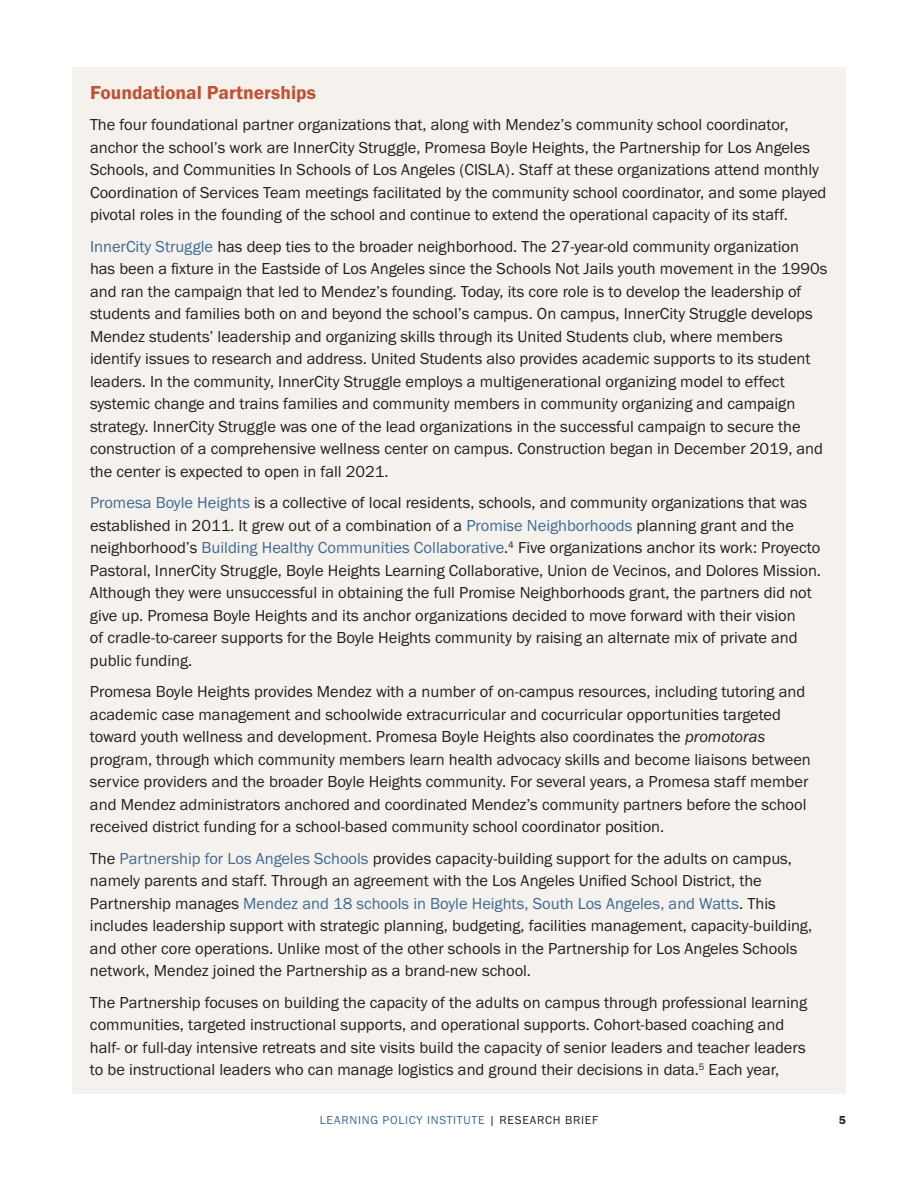
<style>
.page{position:relative;width:918px;height:1188px;background:#fff}
.page>*{position:absolute;margin:0;border:0;box-sizing:border-box;transform-origin:0 0}
.t1{font:19.5px "Franklin Gothic URW Dem";color:#c25131}
.t2{font:16.5px/22.5px "Franklin Gothic URW Boo";color:#231f20}
.t3{font:12px "Franklin Gothic URW Boo";letter-spacing:.06em;color:#3e6a91}
.t4{font:12px "Franklin Gothic URW Dem";color:#231f20}
.s1{color:#3e6a91}
.s2{font-family:"Franklin Gothic URW Boo Ita"}
.s3{color:#231f20}
</style>
<div class="page">
<div style="left:72px;top:67px;width:774px;height:51px;background:#f5f2ee"></div>
<div style="left:72px;top:101px;width:774px;height:138px;background:#f5f2ee"></div>
<div style="left:72px;top:223px;width:774px;height:273px;background:#f5f2ee"></div>
<div style="left:72px;top:479px;width:774px;height:206px;background:#f5f2ee"></div>
<div style="left:72px;top:668px;width:774px;height:183px;background:#f5f2ee"></div>
<div style="left:72px;top:835px;width:774px;height:160px;background:#f5f2ee"></div>
<div style="left:72px;top:979px;width:774px;height:115px;background:#f5f2ee"></div>
<p class="t1" style="left:90px;top:80px;width:227px">Foundational Partnerships</p>
<p class="t2" style="left:90px;top:113px;width:738px">The four foundational partner organizations that, along with Mendez’s community school coordinator, anchor the school’s work are InnerCity Struggle, Promesa Boyle Heights, the Partnership for Los Angeles Schools, and Communities In Schools of Los Angeles (CISLA). Staff at these organizations attend monthly Coordination of Services Team meetings facilitated by the community school coordinator, and some played pivotal roles in the founding of the school and continue to extend the operational capacity of its staff.</p>
<p class="t2" style="left:90px;top:234px;width:739px"><span class="s1">InnerCity Struggle</span> has deep ties to the broader neighborhood. The 27-year-old community organization has been a fixture in the Eastside of Los Angeles since the Schools Not Jails youth movement in the 1990s and ran the campaign that led to Mendez’s founding. Today, its core role is to develop the leadership of students and families both on and beyond the school’s campus. On campus, InnerCity Struggle develops Mendez students’ leadership and organizing skills through its United Students club, where members identify issues to research and address. United Students also provides academic supports to its student leaders. In the community, InnerCity Struggle employs a multigenerational organizing model to effect systemic change and trains families and community members in community organizing and campaign strategy. InnerCity Struggle was one of the lead organizations in the successful campaign to secure the construction of a comprehensive wellness center on campus. Construction began in December 2019, and the center is expected to open in fall 2021.</p>
<p class="t2" style="left:90px;top:491px;width:732px"><span class="s1">Promesa Boyle Heights</span> is a collective of local residents, schools, and community organizations that was established in 2011. It grew out of a combination of a <span class="s1">Promise Neighborhoods</span> planning grant and the neighborhood’s <span class="s1">Building Healthy Communities Collaborative</span>.<sup>4</sup> Five organizations anchor its work: Proyecto Pastoral, InnerCity Struggle, Boyle Heights Learning Collaborative, Union de Vecinos, and Dolores Mission.<br>Although they were unsuccessful in obtaining the full Promise Neighborhoods grant, the partners did not give up. Promesa Boyle Heights and its anchor organizations decided to move forward with their vision<br>of cradle-to-career supports for the Boyle Heights community by raising an alternate mix of private and public funding.</p>
<p class="t2" style="left:90px;top:680px;width:722px">Promesa Boyle Heights provides Mendez with a number of on-campus resources, including tutoring and academic case management and schoolwide extracurricular and cocurricular opportunities targeted toward youth wellness and development. Promesa Boyle Heights also coordinates the <span class="s2">promotoras </span>program, through which community members learn health advocacy skills and become liaisons between service providers and the broader Boyle Heights community. For several years, a Promesa staff member and Mendez administrators anchored and coordinated Mendez’s community partners before the school received district funding for a school-based community school coordinator position.</p>
<p class="t2" style="left:90px;top:847px;width:724px">The <span class="s1">Partnership for Los Angeles Schools</span> provides capacity-building support for the adults on campus, namely parents and staff. Through an agreement with the Los Angeles Unified School District, the Partnership manages <span class="s1">Mendez and 18 schools in Boyle Heights, South Los Angeles, and Watts</span>. This includes leadership support with strategic planning, budgeting, facilities management, capacity-building, and other core operations. Unlike most of the other schools in the Partnership for Los Angeles Schools network, Mendez joined the Partnership as a brand-new school.</p>
<p class="t2" style="left:90px;top:991px;width:719px">The Partnership focuses on building the capacity of the adults on campus through professional learning communities, targeted instructional supports, and operational supports. Cohort-based coaching and half- or full-day intensive retreats and site visits build the capacity of senior leaders and teacher leaders to be instructional leaders who can manage logistics and ground their decisions in data.<sup>5</sup> Each year,</p>
<p class="t3" style="left:320px;top:1113px;width:280px">LEARNING POLICY INSTITUTE <span class="s3">| RESEARCH BRIEF</span></p>
<p class="t4" style="left:839px;top:1113px;width:9px">5</p>
</div>
